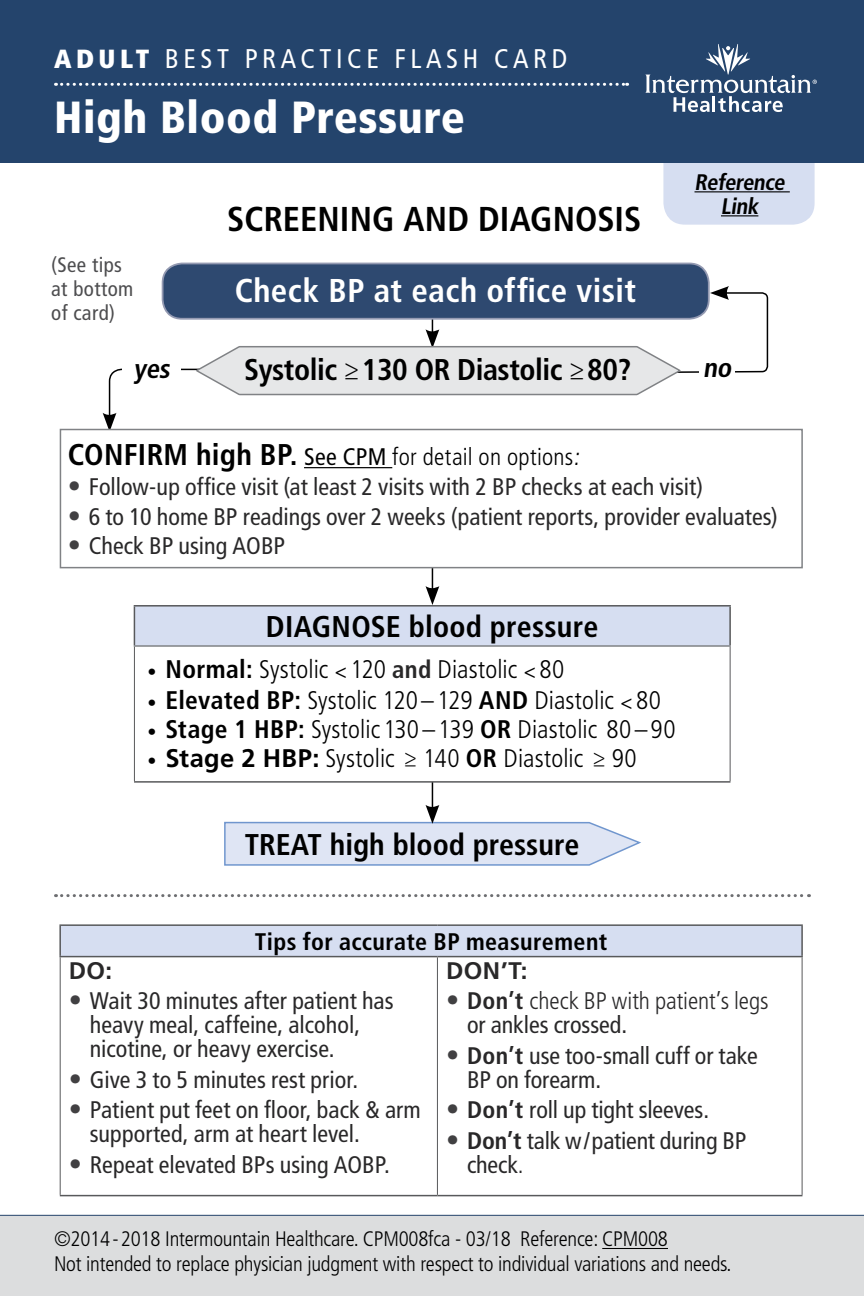
<style>
.page{position:relative;width:864px;height:1296px;background:#fff}
.page>*{position:absolute;margin:0;border:0;box-sizing:border-box;transform-origin:0 0}
.t1{font:900 condensed 45px "Frutiger LT Std";letter-spacing:.01em;color:#fff}
.Main_head_-_12_-_blk{font:700 condensed 34.5px "Frutiger LT Std";color:#000}
.Main_head_-_11_75{font:700 condensed 33px "Frutiger LT Std";letter-spacing:.015em;color:#fff}
.End_point_text__in_s{font:700 condensed 30px "Frutiger LT Std";letter-spacing:-.015em;color:#000}
.main_head_3{font:700 condensed 30px "Frutiger LT Std";letter-spacing:.01em;color:#000}
.t2{font:condensed 27px "Frutiger LT Std";letter-spacing:.17em;color:#fff}
.t3{font:700 condensed 27px "Frutiger LT Std";color:#000}
.t4{font:300 condensed 25.5px "Frutiger LT Std";letter-spacing:.005em;color:#000}
.t5{font:condensed 24px/24px "Frutiger LT Std";color:#292829}
.t6{font:300 condensed 24px/24px "Frutiger LT Std";letter-spacing:-.005em;color:#292829}
.table_main_body_text{font:300 condensed 24px "Frutiger LT Std";letter-spacing:.015em;color:#000}
.main_head_3-2{font:700 condensed 24px "Frutiger LT Std";letter-spacing:.015em;color:#000}
.table_head_1_-_11_5{font:700 24px "Frutiger LT Std";color:#292829}
.t7{font:700 condensed 22.5px/24px "Frutiger LT Std";color:#000;text-align:center}
.copyright_and_refere{font:300 condensed 21px "Frutiger LT Std";letter-spacing:-.01em;color:#000}
.t8{font:condensed 21px/24px "Frutiger LT Std";letter-spacing:.02em;color:#4d4d4f}
.s1{font-weight:900;font-size:26.4px}
.s2{font-weight:300}
.s3{font-weight:700;font-size:30px}
.s4{font-weight:400}
.s5{font-weight:700;font-size:26.4px;color:#414042}
.s6{font-weight:700;font-size:18px}
.s7{font-weight:700}
.s8{font-family:"Adobe Garamond Pro";font-weight:400;font-stretch:normal}
.s9{font-weight:700;font-size:24.6px;color:#292829}
.s10{font-weight:700;font-stretch:normal}
</style>
<div class="page">
<div style="left:663px;top:163px;width:152px;height:62px;background:#d6def1"></div>
<hr style="left:695px;top:191px;width:95px;height:1px;background:#000">
<hr style="left:721px;top:215px;width:37px;height:1px;background:#000">
<div style="left:0;top:0;width:864px;height:163px;background:#24446c"></div>
<div style="left:0;top:1215px;width:864px;height:81px;background:#dcddde"></div>
<svg style="left:645px;top:44px;width:172px;height:68px"></svg>
<svg style="left:56px;top:83px;width:572px;height:3px"></svg>
<hr style="left:602px;top:1248px;width:66px;height:1px;background:#000">
<hr style="left:0;top:1215px;width:864px;height:1px;background:#24446c">
<div style="left:163px;top:263px;width:546px;height:56px;background:#2e4970;border-radius:20px"></div>
<div style="left:162px;top:263px;width:548px;height:57px;border:2px solid #949ab2;border-radius:20px"></div>
<hr style="left:432px;top:774px;width:1px;height:36px;background:#000">
<svg style="left:224px;top:805px;width:417px;height:61px"></svg>
<div style="left:60px;top:925px;width:742px;height:32px;background:#d6def1"></div>
<svg style="left:61px;top:957px;width:741px;height:238px"></svg>
<hr style="left:59px;top:924px;width:378px;height:2px;background:#58595b">
<hr style="left:59px;top:926px;width:2px;height:30px;background:#58595b">
<hr style="left:437px;top:924px;width:366px;height:2px;background:#58595b">
<hr style="left:801px;top:926px;width:2px;height:30px;background:#58595b">
<hr style="left:59px;top:956px;width:378px;height:1px;background:#58595b">
<hr style="left:437px;top:956px;width:366px;height:1px;background:#58595b">
<hr style="left:60px;top:1195px;width:377px;height:1px;background:#58595b">
<hr style="left:437px;top:1195px;width:365px;height:1px;background:#58595b">
<hr style="left:60px;top:957px;width:1px;height:238px;background:#58595b">
<hr style="left:437px;top:957px;width:1px;height:238px;background:#58595b">
<hr style="left:802px;top:957px;width:1px;height:238px;background:#58595b">
<div style="left:134px;top:606px;width:596px;height:40px;background:#d6def1"></div>
<hr style="left:134px;top:645px;width:597px;height:2px;background:#808285">
<hr style="left:134px;top:605px;width:597px;height:2px;background:#58595b">
<hr style="left:134px;top:607px;width:1px;height:38px;background:#58595b">
<hr style="left:729px;top:607px;width:2px;height:38px;background:#58595b">
<hr style="left:134px;top:781px;width:596px;height:2px;background:#58595b">
<hr style="left:134px;top:647px;width:1px;height:134px;background:#58595b">
<hr style="left:730px;top:647px;width:1px;height:134px;background:#58595b">
<svg style="left:103px;top:286px;width:666px;height:143px"></svg>
<div style="left:699px;top:346px;width:36px;height:41px;background:#fff"></div>
<hr style="left:432px;top:561px;width:1px;height:30px;background:#000">
<svg style="left:426px;top:586px;width:13px;height:19px"></svg>
<hr style="left:304px;top:467px;width:88px;height:1px;background:#000">
<div style="left:60px;top:429px;width:743px;height:139px;border:2px solid #808285"></div>
<svg style="left:56px;top:894px;width:753px;height:3px"></svg>
<p class="t2" style="left:54px;top:43px;width:515px"><span class="s1">ADULT</span> BEST PRACTICE FLASH CARD</p>
<p class="t1" style="left:54px;top:90px;width:412px">High Blood Pressure</p>
<p class="t8" style="left:51px;top:253px;width:84px">(See tips at bottom of card)</p>
<p class="Main_head_-_12_-_blk" style="left:227px;top:199px;width:416px">SCREENING AND DIAGNOSIS</p>
<p class="Main_head_-_11_75" style="left:235px;top:271px;width:403px">Check BP at each office visit</p>
<p class="t7" style="left:695px;top:170px;width:96px">Reference<br>Link</p>
<p class="t3" style="left:134px;top:352px;width:42px">yes</p>
<p class="End_point_text__in_s" style="left:244px;top:352px;width:389px">Systolic <span class="s2">≥</span>130 OR Diastolic <span class="s2">≥</span>80?</p>
<p class="t3" style="left:703px;top:351px;width:34px">no</p>
<p class="table_main_body_text" style="left:68px;top:443px;width:517px"><span class="s3">CONFIRM high BP.</span> <span class="s4">See CPM</span> for detail on options:</p>
<p class="t5" style="left:68px;top:475px;width:637px"><span class="s5">•</span> Follow-up office visit (at least 2 visits with 2 BP checks at each visit)</p>
<p class="t5" style="left:68px;top:505px;width:712px"><span class="s5">•</span> 6 to 10 home BP readings over 2 weeks (patient reports, provider evaluates)</p>
<p class="t5" style="left:68px;top:534px;width:219px"><span class="s5">•</span> Check BP using AOBP</p>
<p class="main_head_3" style="left:266px;top:609px;width:334px">DIAGNOSE blood pressure</p>
<p class="t4" style="left:147px;top:655px;width:418px"><span class="s6">•</span> <span class="s7">Normal:</span> Systolic <span class="s8">&lt;</span>120 <span class="s9">and</span> Diastolic <span class="s8">&lt;</span>80</p>
<p class="t4" style="left:147px;top:685px;width:515px"><span class="s6">•</span> <span class="s7">Elevated BP:</span> Systolic 120–129 <span class="s7">AND</span> Diastolic <span class="s8">&lt;</span>80</p>
<p class="t4" style="left:147px;top:715px;width:530px"><span class="s6">•</span> <span class="s7">Stage 1 HBP:</span> Systolic 130 –139 <span class="s7">OR</span> Diastolic 80 –90</p>
<p class="t4" style="left:147px;top:744px;width:491px"><span class="s6">•</span> <span class="s10">Stage 2 HBP:</span> Systolic ≥ 140 <span class="s7">OR</span> Diastolic ≥ 90</p>
<p class="End_point_text__in_s" style="left:245px;top:827px;width:336px">TREAT high blood pressure</p>
<p class="main_head_3-2" style="left:255px;top:927px;width:354px">Tips for accurate BP measurement</p>
<p class="table_head_1_-_11_5" style="left:69px;top:956px;width:45px">DO:</p>
<p class="t5" style="left:90px;top:989px;width:305px;text-indent:-21px"><span class="s5">•</span> Wait 30 minutes after patient has heavy meal, caffeine, alcohol, nicotine, or heavy exercise.</p>
<p class="t5" style="left:69px;top:1068px;width:291px"><span class="s5">•</span> Give 3 to 5 minutes rest prior.</p>
<p class="t5" style="left:90px;top:1098px;width:332px;text-indent:-21px"><span class="s5">•</span> Patient put feet on floor, back &amp; arm supported, arm at heart level.</p>
<p class="t5" style="left:69px;top:1153px;width:323px"><span class="s5">•</span> Repeat elevated BPs using AOBP.</p>
<p class="table_head_1_-_11_5" style="left:446px;top:956px;width:83px">DON’T:</p>
<p class="t6" style="left:467px;top:989px;width:303px;text-indent:-21px"><span class="s5">•</span> <span class="s7">Don’t</span> check BP with patient’s legs <span class="s4">or ankles crossed.</span></p>
<p class="t5" style="left:467px;top:1044px;width:292px;text-indent:-21px"><span class="s5">•</span> <span class="s7">Don’t</span> use too-small cuff or take<br>BP on forearm.</p>
<p class="t5" style="left:446px;top:1098px;width:265px"><span class="s5">•</span> <span class="s7">Don’t</span> roll up tight sleeves.</p>
<p class="t5" style="left:467px;top:1129px;width:281px;text-indent:-21px"><span class="s5">•</span> <span class="s7">Don’t</span> talk w/patient during BP check<span class="s2">.</span></p>
<p class="copyright_and_refere" style="left:54px;top:1227px;width:615px">©2014-2018 Intermountain Healthcare. CPM008fca - 03/18 Reference: CPM008</p>
<p class="copyright_and_refere" style="left:54px;top:1252px;width:679px">Not intended to replace physician judgment with respect to individual variations and needs.</p>
</div>
